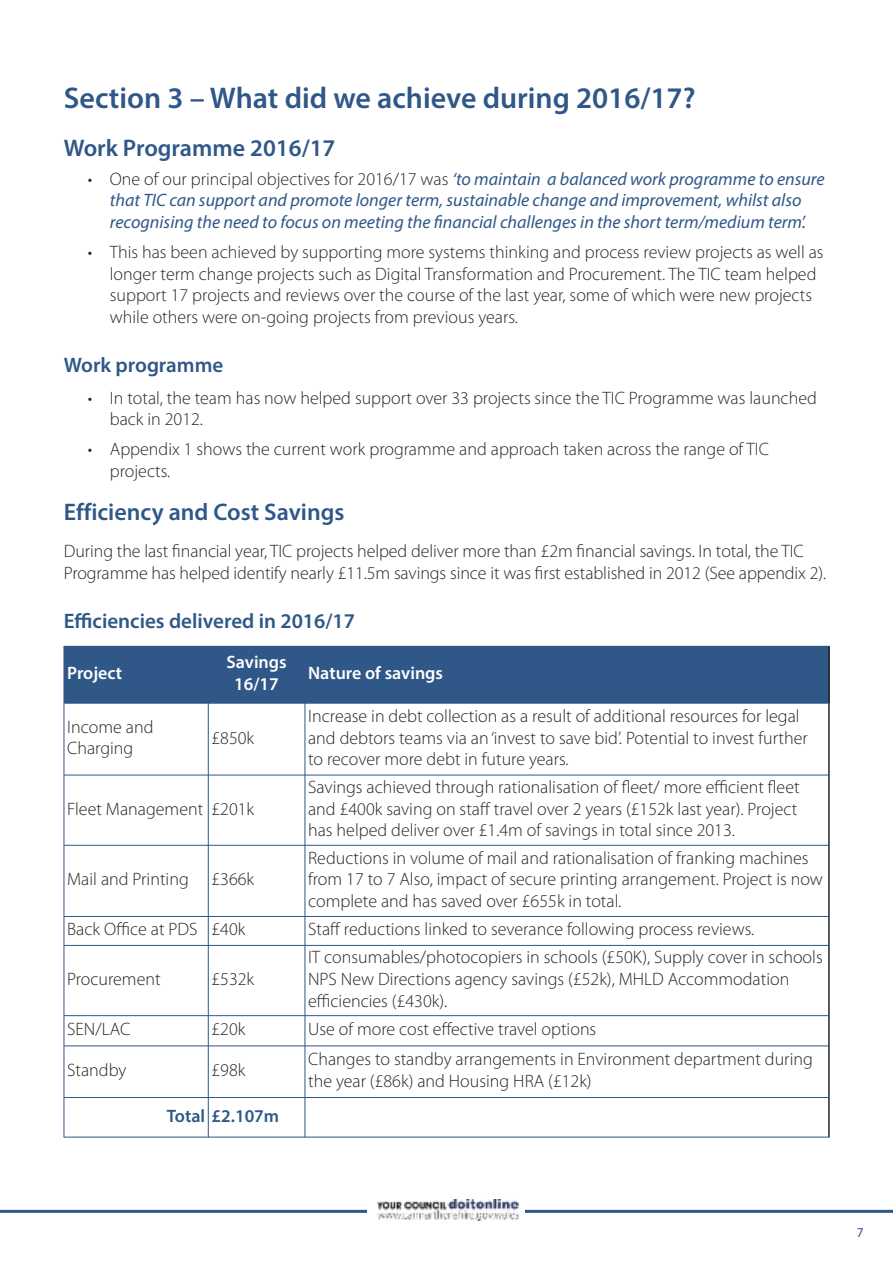
<style>
.page{position:relative;width:893px;height:1263px;background:#fff}
.page>*{position:absolute;margin:0;border:0;box-sizing:border-box;transform-origin:0 0}
.t1{font:600 30px "Myriad Pro";color:#2f5788}
.t2{font:600 24px "Myriad Pro";color:#2f5788}
.t3{font:600 21px "Myriad Pro";color:#2f5788}
.t4{font:300 18px/21.6px "Myriad Pro";color:#272526}
.t5{font:italic 18px/21.6px "Myriad Pro";color:#2f5788;text-align:center}
.t6{font:600 18px/21.6px "Myriad Pro";color:#fff;text-align:center}
.t7{font:600 18px "Myriad Pro";color:#2f5788}
.t8{font:13.5px "Myriad Pro";color:#2f5788}
.s1{font-weight:300;font-style:normal;color:#272526}
</style>
<div class="page">
<hr style="left:0;top:1210px;width:893px;height:3px;background:#2f5788">
<div style="left:367px;top:1187px;width:158px;height:49px;background:#fff"></div>
<img style="left:377px;top:1199px;width:142px;height:22px">
<div style="left:64px;top:646px;width:144px;height:57px;background:#2f5788"></div>
<div style="left:208px;top:646px;width:97px;height:57px;background:#2f5788"></div>
<div style="left:305px;top:646px;width:525px;height:57px;background:#2f5788"></div>
<hr style="left:64px;top:646px;width:1px;height:491px;background:#2f5788">
<hr style="left:208px;top:646px;width:1px;height:491px;background:#2f5788">
<hr style="left:305px;top:646px;width:1px;height:491px;background:#2f5788">
<hr style="left:828px;top:646px;width:2px;height:491px;background:#272526">
<hr style="left:64px;top:646px;width:766px;height:1px;background:#2f5788">
<hr style="left:64px;top:703px;width:766px;height:1px;background:#2f5788">
<hr style="left:64px;top:775px;width:766px;height:1px;background:#2f5788">
<hr style="left:64px;top:845px;width:766px;height:1px;background:#2f5788">
<hr style="left:64px;top:916px;width:766px;height:1px;background:#2f5788">
<hr style="left:64px;top:945px;width:766px;height:1px;background:#2f5788">
<hr style="left:64px;top:1015px;width:766px;height:1px;background:#2f5788">
<hr style="left:64px;top:1046px;width:766px;height:1px;background:#2f5788">
<hr style="left:64px;top:1097px;width:766px;height:1px;background:#2f5788">
<hr style="left:64px;top:1137px;width:766px;height:1px;background:#2f5788">
<h1 class="t1" style="left:64px;top:86px;width:633px">Section 3 – What did we achieve during 2016/17?</h1>
<h2 class="t2" style="left:64px;top:139px;width:273px">Work Programme 2016/17</h2>
<p class="t5" style="left:88px;top:169px;width:738px"><span class="s1">• One of our principal objectives for 2016/17 was</span> ‘to maintain a balanced work programme to ensure that TIC can support and promote longer term, sustainable change and improvement, whilst also recognising the need to focus on meeting the financial challenges in the short term/medium term’.</p>
<p class="t4" style="left:110px;top:242px;width:715px;text-indent:-22px">• This has been achieved by supporting more systems thinking and process review projects as well as longer term change projects such as Digital Transformation and Procurement. The TIC team helped support 17 projects and reviews over the course of the last year, some of which were new projects while others were on-going projects from previous years.</p>
<p class="t3" style="left:64px;top:357px;width:161px">Work programme</p>
<p class="t4" style="left:110px;top:388px;width:708px;text-indent:-22px">• In total, the team has now helped support over 33 projects since the TIC Programme was launched back in 2012.</p>
<p class="t4" style="left:110px;top:440px;width:661px;text-indent:-22px">• Appendix 1 shows the current work programme and approach taken across the range of TIC projects.</p>
<h2 class="t2" style="left:64px;top:503px;width:282px">Efficiency and Cost Savings</h2>
<p class="t4" style="left:64px;top:542px;width:764px">During the last financial year, TIC projects helped deliver more than £2m financial savings. In total, the TIC<br>Programme has helped identify nearly £11.5m savings since it was first established in 2012 (See appendix 2).</p>
<p class="t3" style="left:64px;top:613px;width:293px">Efficiencies delivered in 2016/17</p>
<p class="t6" style="left:67px;top:664px;width:57px">Project</p>
<p class="t6" style="left:226px;top:653px;width:62px">Savings<br>16/17</p>
<p class="t6" style="left:308px;top:664px;width:136px">Nature of savings</p>
<p class="t4" style="left:67px;top:717px;width:88px">Income and<br>Charging</p>
<p class="t4" style="left:211px;top:728px;width:44px">£850k</p>
<p class="t4" style="left:308px;top:707px;width:501px">Increase in debt collection as a result of additional resources for legal and debtors teams via an‘invest to save bid’. Potential to invest further to recover more debt in future years.</p>
<p class="t4" style="left:67px;top:799px;width:189px">Fleet Management £201k</p>
<p class="t4" style="left:67px;top:870px;width:123px">Mail and Printing</p>
<p class="t4" style="left:211px;top:870px;width:44px">£366k</p>
<p class="t4" style="left:308px;top:778px;width:493px">Savings achieved through rationalisation of fleet/ more efficient fleet and £400k saving on staff travel over 2 years (£152k last year). Project has helped deliver over £1.4m of savings in total since 2013.</p>
<p class="t4" style="left:308px;top:848px;width:516px">Reductions in volume of mail and rationalisation of franking machines from 17 to 7 Also, impact of secure printing arrangement. Project is now complete and has saved over £655k in total.</p>
<p class="t4" style="left:67px;top:920px;width:180px">Back Office at PDS £40k</p>
<p class="t4" style="left:308px;top:920px;width:448px">Staff reductions linked to severance following process reviews.</p>
<p class="t4" style="left:67px;top:969px;width:95px">Procurement</p>
<p class="t4" style="left:211px;top:969px;width:44px">£532k</p>
<p class="t4" style="left:308px;top:948px;width:516px">IT consumables/photocopiers in schools (£50K), Supply cover in schools<br>NPS New Directions agency savings (£52k), MHLD Accommodation efficiencies (£430k).</p>
<p class="t4" style="left:67px;top:1020px;width:65px">SEN/LAC</p>
<p class="t4" style="left:211px;top:1020px;width:35px">£20k</p>
<p class="t4" style="left:308px;top:1020px;width:290px">Use of more cost effective travel options</p>
<p class="t4" style="left:67px;top:1061px;width:61px">Standby</p>
<p class="t4" style="left:211px;top:1061px;width:35px">£98k</p>
<p class="t4" style="left:308px;top:1050px;width:506px">Changes to standby arrangements in Environment department during the year (£86k) and Housing HRA (£12k)</p>
<p class="t7" style="left:167px;top:1109px;width:114px">Total £2.107m</p>
<p class="t8" style="left:857px;top:1227px;width:8px">7</p>
</div>
